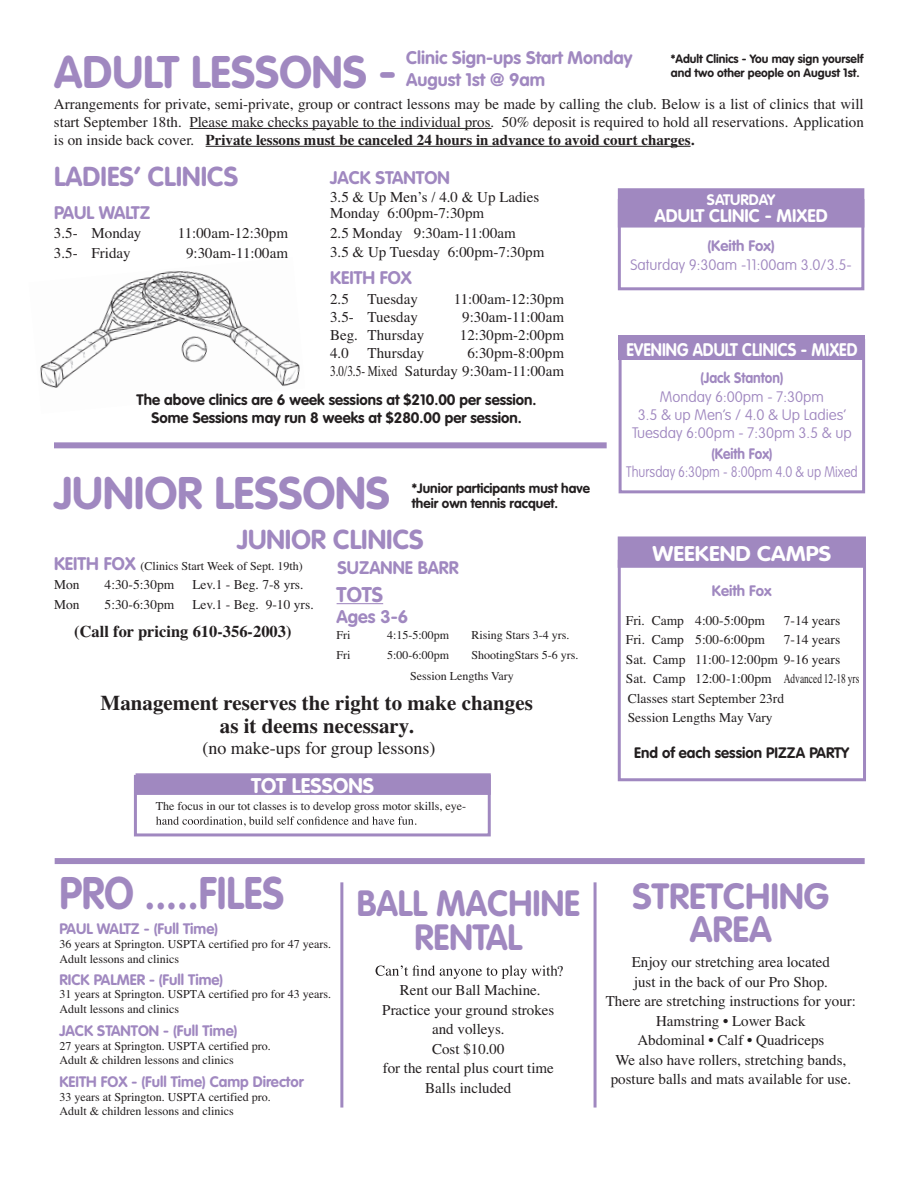
<style>
.page{position:relative;width:918px;height:1188px;background:#fff}
.page>*{position:absolute;margin:0;border:0;box-sizing:border-box;transform-origin:0 0}
.t1{font:700 45px "VAG Rounded";color:#a088c0}
.t2{font:700 45px "VAG Rounded";color:#a088c0;scale:.9 1}
.t3{font:700 36px/34.5px "VAG Rounded";color:#a088c0;text-align:center;scale:.95 1}
.t4{font:700 36px/33px "VAG Rounded";color:#a088c0;text-align:center}
.t5{font:700 27px "VAG Rounded";color:#a088c0}
.t6{font:700 21px/22.5px "Times";color:#231f20;text-align:center}
.t7{font:700 21px "VAG Rounded";color:#fff;scale:1.1 1}
.t8{font:700 21px "VAG Rounded";color:#fff}
.t9{font:700 21px "VAG Rounded";color:#a088c0}
.t10{font:700 18px/21.6px "VAG Rounded";color:#a088c0}
.t11{font:18px "Times";color:#231f20}
.t12{font:700 18px "VAG Rounded";color:#fff;scale:.9 1}
.t13{font:700 18px "VAG Rounded";color:#fff}
.t14{font:700 16.5px "Times";color:#231f20}
.t15{font:15px/19.5px "Times";color:#231f20}
.t16{font:700 15px/18px "VAG Rounded";color:#231f20;text-align:center}
.t17{font:700 15px "VAG Rounded";color:#a088c0}
.t18{font:100 15px/18px "VAG Rounded";color:#a088c0;text-align:center}
.t19{font:100 15px "VAG Rounded";color:#a088c0;scale:.86 1}
.t20{font:700 15px "VAG Rounded";color:#a088c0;scale:.91 1}
.t21{font:700 15px "VAG Rounded";color:#fff}
.t22{font:13.5px/19.5px "Times";color:#231f20}
.t23{font:700 13.5px/15px "VAG Rounded";color:#231f20}
.t24{font:12px/14.4px "Times";color:#231f20}
.t25{font:700 12px/14.4px "VAG Rounded";color:#231f20}
.s1{font-weight:700}
.s2{font-family:"VAG Rounded";font-weight:700;font-size:18px;color:#a088c0}
</style>
<div class="page">
<svg style="left:132px;top:197px;width:734px;height:640px"></svg>
<div style="left:136px;top:773px;width:355px;height:22px;background:#a088c0;border:2px solid #a088c0"></div>
<hr style="left:190px;top:128px;width:302px;height:1px;background:#231f20">
<hr style="left:206px;top:146px;width:485px;height:1px;background:#231f20">
<div style="left:54px;top:442px;width:553px;height:6px;background:#a088c0"></div>
<svg style="left:376px;top:965px;width:182px;height:14px"></svg>
<div style="left:618px;top:560px;width:248px;height:221px;background:#fff;border:3px solid #a088c0"></div>
<div style="left:618px;top:536px;width:248px;height:32px;background:#a088c0;border:3px solid #a088c0"></div>
<div style="left:619px;top:339px;width:246px;height:154px;border:3px solid #a088c0"></div>
<div style="left:619px;top:336px;width:246px;height:24px;background:#a088c0"></div>
<div style="left:55px;top:858px;width:810px;height:6px;background:#a088c0"></div>
<svg style="left:156px;top:816px;width:260px;height:10px"></svg>
<div style="left:618px;top:188px;width:246px;height:40px;background:#a088c0;border:2px solid #a088c0"></div>
<hr style="left:340px;top:882px;width:3px;height:226px;background:#a088c0">
<hr style="left:594px;top:882px;width:3px;height:226px;background:#a088c0">
<hr style="left:337px;top:603px;width:46px;height:1px;background:#a088c0">
<img style="left:40px;top:257px;width:265px;height:157px">
<p class="t10" style="left:406px;top:48px;width:228px">Clinic Sign-ups Start Monday<br>August 1st @ 9am</p>
<p class="t25" style="left:671px;top:52px;width:194px">*Adult Clinics - You may sign yourself and two other people on August 1st.</p>
<h1 class="t1" style="left:54px;top:46px;width:344px">ADULT LESSONS -</h1>
<p class="t15" style="left:54px;top:95px;width:811px">Arrangements for private, semi-private, group or contract lessons may be made by calling the club. Below is a list of clinics that will</p>
<p class="t15" style="left:54px;top:114px;width:811px;line-height:18px">start September 18th. Please make checks payable to the individual pros. 50% deposit is required to hold all reservations. Application is on inside back cover. <span class="s1">Private lessons must be canceled 24 hours in advance to avoid court charges.</span></p>
<h3 class="t5" style="left:54px;top:160px;width:186px">LADIES’ CLINICS</h3>
<p class="t10" style="left:54px;top:202px;width:98px">PAUL WALTZ</p>
<p class="t15" style="left:54px;top:224px;width:89px">3.5- Monday</p>
<p class="t15" style="left:178px;top:224px;width:112px">11:00am-12:30pm</p>
<p class="t15" style="left:54px;top:244px;width:78px">3.5- Friday</p>
<p class="t15" style="left:186px;top:244px;width:103px">9:30am-11:00am</p>
<p class="t10" style="left:330px;top:167px;width:121px">JACK STANTON</p>
<p class="t15" style="left:330px;top:189px;width:211px;line-height:16.5px">3.5 &amp; Up Men’s / 4.0 &amp; Up Ladies<br>Monday 6:00pm-7:30pm</p>
<p class="t15" style="left:330px;top:224px;width:216px">2.5 Monday 9:30am-11:00am<br>3.5 &amp; Up Tuesday 6:00pm-7:30pm</p>
<p class="t10" style="left:330px;top:268px;width:83px">KEITH FOX</p>
<p class="t15" style="left:330px;top:290px;width:20px">2.5</p>
<p class="t15" style="left:368px;top:290px;width:52px">Tuesday</p>
<p class="t15" style="left:454px;top:290px;width:112px">11:00am-12:30pm</p>
<p class="t15" style="left:330px;top:308px;width:89px">3.5- Tuesday</p>
<p class="t15" style="left:462px;top:308px;width:103px">9:30am-11:00am</p>
<p class="t15" style="left:330px;top:326px;width:96px">Beg. Thursday</p>
<p class="t15" style="left:460px;top:326px;width:106px">12:30pm-2:00pm</p>
<p class="t15" style="left:330px;top:344px;width:20px">4.0</p>
<p class="t15" style="left:368px;top:344px;width:58px">Thursday</p>
<p class="t15" style="left:330px;top:344px;width:236px;line-height:18px;text-align:right">6:30pm-8:00pm<br>3.0/3.5- Mixed Saturday 9:30am-11:00am</p>
<p class="t16" style="left:137px;top:391px;width:401px">The above clinics are 6 week sessions at $210.00 per session.<br>Some Sessions may run 8 weeks at $280.00 per session.</p>
<h1 class="t1" style="left:54px;top:467px;width:338px">JUNIOR LESSONS</h1>
<p class="t23" style="left:412px;top:481px;width:180px">*Junior participants must have their own tennis racquet.</p>
<h3 class="t5" style="left:237px;top:523px;width:188px">JUNIOR CLINICS</h3>
<p class="t24" style="left:54px;top:559px;width:250px"><span class="s2">KEITH FOX</span> (Clinics Start Week of Sept. 19th)</p>
<p class="t10" style="left:337px;top:558px;width:123px">SUZANNE BARR</p>
<p class="t22" style="left:54px;top:576px;width:27px">Mon</p>
<p class="t22" style="left:105px;top:576px;width:71px">4:30-5:30pm</p>
<p class="t22" style="left:192px;top:576px;width:113px">Lev.1 - Beg. 7-8 yrs.</p>
<p class="t22" style="left:54px;top:595px;width:27px">Mon</p>
<p class="t22" style="left:105px;top:595px;width:71px">5:30-6:30pm</p>
<p class="t22" style="left:192px;top:595px;width:123px">Lev.1 - Beg. 9-10 yrs.</p>
<p class="t14" style="left:74px;top:616px;width:219px">(Call for pricing 610-356-2003)</p>
<h3 class="t9" style="left:337px;top:582px;width:48px">TOTS</h3>
<p class="t10" style="left:337px;top:606px;width:73px">Ages 3-6</p>
<p class="t24" style="left:337px;top:629px;width:16px">Fri</p>
<p class="t24" style="left:387px;top:629px;width:64px">4:15-5:00pm</p>
<p class="t24" style="left:472px;top:629px;width:100px">Rising Stars 3-4 yrs.</p>
<p class="t24" style="left:337px;top:649px;width:16px">Fri</p>
<p class="t24" style="left:387px;top:649px;width:64px">5:00-6:00pm</p>
<p class="t24" style="left:410px;top:645px;width:170px;line-height:21px;text-indent:62px">ShootingStars 5-6 yrs.<br>Session Lengths Vary</p>
<h3 class="t6" style="left:101px;top:690px;width:434px">Management reserves the right to make changes as it deems necessary.</h3>
<p class="t11" style="left:202px;top:737px;width:234px">(no make-ups for group lessons)</p>
<h3 class="t8" style="left:251px;top:773px;width:124px">TOT LESSONS</h3>
<p class="t24" style="left:156px;top:800px;width:312px">The focus in our tot classes is to develop gross motor skills, eye-</p>
<p class="t21" style="left:707px;top:191px;width:70px">SATURDAY</p>
<p class="t13" style="left:654px;top:205px;width:175px">ADULT CLINIC - MIXED</p>
<p class="t17" style="left:708px;top:236px;width:69px">(Keith Fox)</p>
<p class="t18" style="left:631px;top:256px;width:223px">Saturday 9:30am -11:00am 3.0/3.5-</p>
<p class="t12" style="left:626px;top:339px;width:258px">EVENING ADULT CLINICS - MIXED</p>
<p class="t20" style="left:701px;top:369px;width:92px">(Jack Stanton)</p>
<p class="t18" style="left:632px;top:388px;width:221px">Monday 6:00pm - 7:30pm<br>3.5 &amp; up Men’s / 4.0 &amp; Up Ladies’<br>Tuesday 6:00pm - 7:30pm 3.5 &amp; up</p>
<p class="t20" style="left:711px;top:445px;width:69px">(Keith Fox)</p>
<p class="t19" style="left:626px;top:463px;width:271px">Thursday 6:30pm - 8:00pm 4.0 &amp; up Mixed</p>
<h3 class="t7" style="left:653px;top:541px;width:164px">WEEKEND CAMPS</h3>
<p class="t17" style="left:712px;top:582px;width:61px">Keith Fox</p>
<p class="t22" style="left:626px;top:611px;width:141px">Fri. Camp 4:00-5:00pm</p>
<p class="t22" style="left:784px;top:611px;width:58px">7-14 years</p>
<p class="t22" style="left:626px;top:631px;width:141px">Fri. Camp 5:00-6:00pm</p>
<p class="t22" style="left:626px;top:631px;width:235px;text-indent:158px">7-14 years<br>Sat. Camp 11:00-12:00pm 9-16 years<br>Sat. Camp 12:00-1:00pm Advanced 12-18 yrs<br>Classes start September 23rd<br>Session Lengths May Vary</p>
<p class="t16" style="left:634px;top:744px;width:217px">End of each session PIZZA PARTY</p>
<h1 class="t2" style="left:59px;top:866px;width:251px">PRO .....FILES</h1>
<p class="t17" style="left:59px;top:920px;width:160px">PAUL WALTZ - (Full Time)</p>
<p class="t24" style="left:59px;top:938px;width:273px">36 years at Springton. USPTA certified pro for 47 years.<br>Adult lessons and clinics</p>
<p class="t24" style="left:59px;top:988px;width:273px">31 years at Springton. USPTA certified pro for 43 years.<br>Adult lessons and clinics</p>
<p class="t24" style="left:59px;top:1039px;width:213px">27 years at Springton. USPTA certified pro.<br>Adult &amp; children lessons and clinics</p>
<p class="t17" style="left:59px;top:971px;width:165px">RICK PALMER - (Full Time)</p>
<p class="t17" style="left:59px;top:1022px;width:179px">JACK STANTON - (Full Time)</p>
<p class="t17" style="left:59px;top:1073px;width:246px">KEITH FOX - (Full Time) Camp Director</p>
<p class="t24" style="left:59px;top:1090px;width:213px">33 years at Springton. USPTA certified pro.<br>Adult &amp; children lessons and clinics</p>
<h2 class="t3" style="left:357px;top:887px;width:236px">BALL MACHINE<br>RENTAL</h2>
<p class="t15" style="left:400px;top:981px;width:142px">Rent our Ball Machine.</p>
<p class="t15" style="left:557px;top:962px;width:8px">?</p>
<p class="t15" style="left:382px;top:1001px;width:174px;text-align:center">Practice your ground strokes and volleys.<br>Cost $10.00<br>for the rental plus court time<br>Balls included</p>
<h2 class="t4" style="left:633px;top:881px;width:198px">STRETCHING<br>AREA</h2>
<p class="t15" style="left:606px;top:953px;width:252px;text-align:center">Enjoy our stretching area located<br>just in the back of our Pro Shop.<br>There are stretching instructions for your:<br>Hamstring • Lower Back<br>Abdominal • Calf • Quadriceps<br>We also have rollers, stretching bands, posture balls and mats available for use.</p>
</div>
